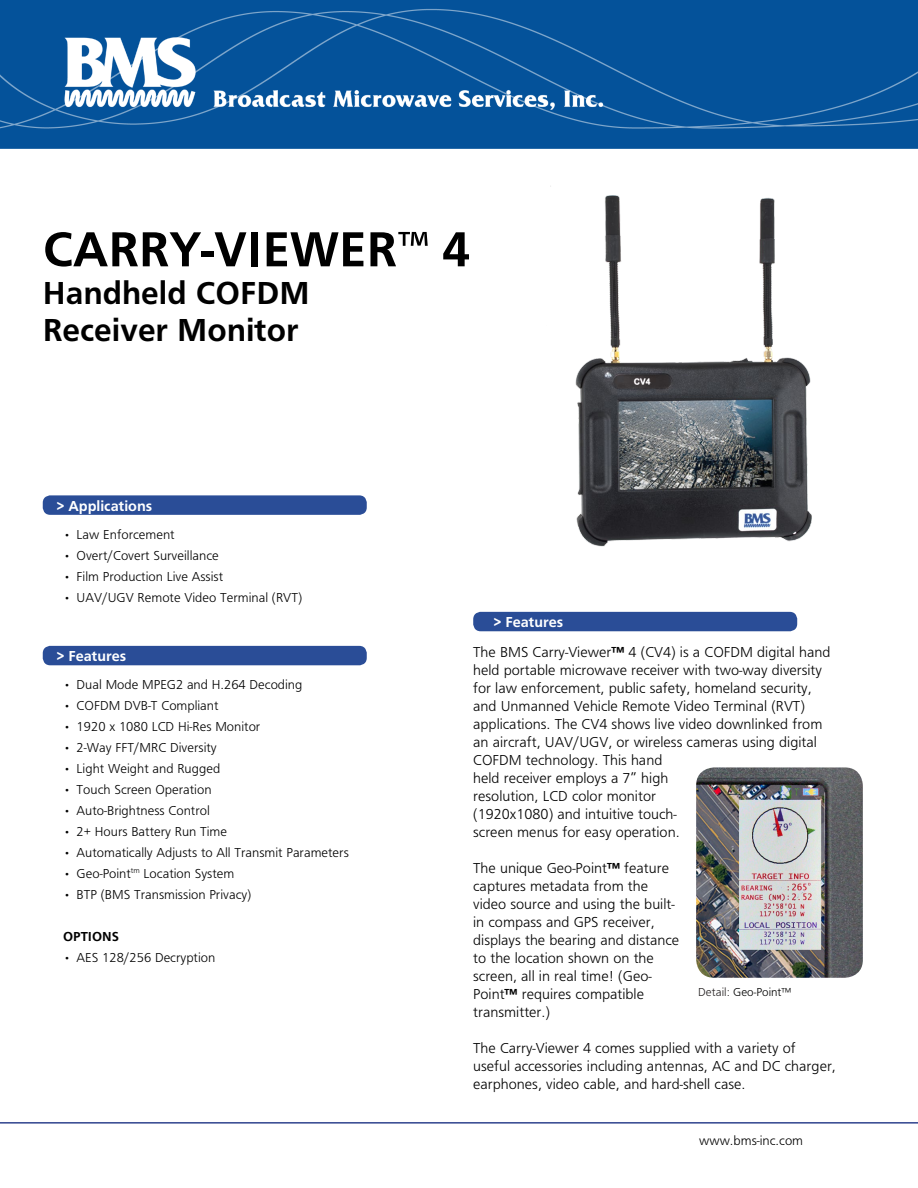
<style>
.page{position:relative;width:918px;height:1188px;background:#fff}
.page>*{position:absolute;margin:0;border:0;box-sizing:border-box;transform-origin:0 0}
.t1{font:700 51px "Frutiger";color:#000}
.t2{font:700 33px "Frutiger";color:#000}
.t3{font:15px/18px "Frutiger";color:#000}
.t4{font:700 15px "Frutiger";color:#fff}
.t5{font:13.5px "Frutiger";color:#000}
.t6{font:700 13.5px "Frutiger";color:#000}
.t7{font:12px "Frutiger";color:#000}
.s1{font-family:"Myriad Pro";font-weight:400}
.s2{font-weight:700}
.s3{color:#231f20}
</style>
<div class="page">
<div style="left:473px;top:612px;width:324px;height:19px;background:#2a4d97;border-radius:8px"></div>
<hr style="left:0;top:1122px;width:918px;height:2px;background:#2f438e">
<div style="left:43px;top:495px;width:324px;height:20px;background:#2a4d97;border-radius:8px"></div>
<div style="left:43px;top:646px;width:324px;height:19px;background:#2a4d97;border-radius:8px"></div>
<div style="left:0;top:0;width:918px;height:149px;background:#04529a"></div>
<div style="left:0;top:7px;width:918px;height:130px;background:#04529a"></div>
<img style="left:61px;top:17px;width:598px;height:92px">
<img style="left:550px;top:186px;width:262px;height:361px">
<img style="left:696px;top:767px;width:167px;height:211px">
<p class="t1" style="left:43px;top:220px;width:429px">CARRY-VIEWER<span class="s1">™</span> 4</p>
<p class="t2" style="left:43px;top:274px;width:268px">Handheld COFDM</p>
<p class="t2" style="left:43px;top:311px;width:257px">Receiver Monitor</p>
<p class="t4" style="left:57px;top:497px;width:97px">&gt; Applications</p>
<p class="t5" style="left:63px;top:526px;width:113px">• Law Enforcement</p>
<p class="t5" style="left:63px;top:547px;width:157px">• Overt/Covert Surveillance</p>
<p class="t5" style="left:63px;top:568px;width:162px">• Film Production Live Assist</p>
<p class="t5" style="left:63px;top:589px;width:240px">• UAV/UGV Remote Video Terminal (RVT)</p>
<p class="t4" style="left:57px;top:648px;width:71px">&gt; Features</p>
<p class="t5" style="left:63px;top:677px;width:241px">• Dual Mode MPEG2 and H.264 Decoding</p>
<p class="t5" style="left:63px;top:698px;width:157px">• COFDM DVB-T Compliant</p>
<p class="t5" style="left:63px;top:719px;width:199px">• 1920 x 1080 LCD Hi-Res Monitor</p>
<p class="t5" style="left:63px;top:740px;width:155px">• 2-Way FFT/MRC Diversity</p>
<p class="t5" style="left:63px;top:761px;width:159px">• Light Weight and Rugged</p>
<p class="t5" style="left:63px;top:782px;width:150px">• Touch Screen Operation</p>
<p class="t5" style="left:63px;top:803px;width:148px">• Auto-Brightness Control</p>
<p class="t5" style="left:63px;top:824px;width:165px">• 2+ Hours Battery Run Time</p>
<p class="t5" style="left:63px;top:845px;width:287px">• Automatically Adjusts to All Transmit Parameters</p>
<p class="t5" style="left:63px;top:866px;width:173px">• Geo-Point<sup>tm</sup> Location System</p>
<p class="t5" style="left:63px;top:887px;width:190px">• BTP (BMS Transmission Privacy)</p>
<p class="t6" style="left:63px;top:928px;width:57px">OPTIONS</p>
<p class="t5" style="left:63px;top:950px;width:154px">• AES 128/256 Decryption</p>
<p class="t4" style="left:494px;top:614px;width:71px">&gt; Features</p>
<p class="t3" style="left:473px;top:643px;width:359px">The BMS Carry-Viewer<span class="s2">™</span> 4 (CV4) is a COFDM digital hand held portable microwave receiver with two-way diversity for law enforcement, public safety, homeland security, and Unmanned Vehicle Remote Video Terminal (RVT) applications. The CV4 shows live video downlinked from an aircraft, UAV/UGV, or wireless cameras using digital COFDM technology. This hand<br>held receiver employs a 7” high<br>resolution, LCD color monitor<br>(1920x1080) and intuitive touch-<br>screen menus for easy operation.</p>
<p class="t3" style="left:473px;top:859px;width:207px">The unique Geo-Point<span class="s2">™</span> feature captures metadata from the video source and using the built&shy;in compass and GPS receiver, displays the bearing and distance to the location shown on the screen, all in real time! (Geo-<br>Point<span class="s2">™</span> requires compatible transmitter.)</p>
<p class="t3" style="left:473px;top:1039px;width:364px">The Carry-Viewer 4 comes supplied with a variety of useful accessories including antennas, AC and DC charger, earphones, video cable, and hard-shell case.</p>
<p class="t7" style="left:698px;top:985px;width:94px"><span class="s3">Detail:</span> Geo-Point™</p>
<p class="t5" style="left:699px;top:1133px;width:105px">www.bms-inc.com</p>
</div>
